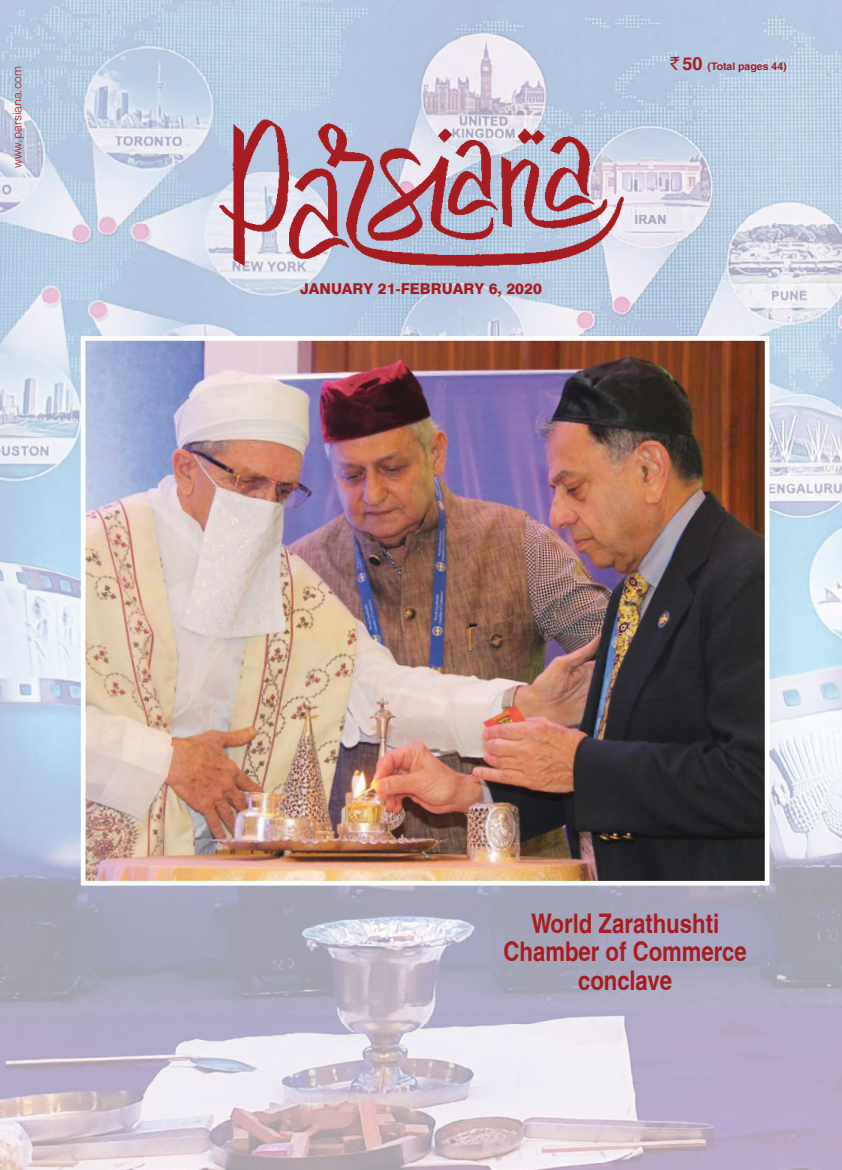
<style>
.page{position:relative;width:842px;height:1170px;background:#fff}
.page>*{position:absolute;margin:0;border:0;box-sizing:border-box;transform-origin:0 0}
.t1{font:700 condensed 27px/28.5px "Helvetica";color:#a71c20;text-align:center}
.t2{font:800 15px "Swiss 721 BT";color:#a71c20}
.t3{font:300 12px "Helvetica";color:#a71c20}
.t4{font:700 10.5px "Switzerland";color:#a71c20}
.s1{font-family:"Rupee Foradian";font-weight:400;font-size:18px}
.s2{font-size:18px}
</style>
<div class="page">
<img style="left:0;top:0;width:842px;height:1169px">
<img style="left:87px;top:342px;width:676px;height:537px">
<div style="left:81px;top:336px;width:688px;height:549px;border:5px solid #fff"></div>
<img style="left:214px;top:111px;width:416px;height:169px">
<p class="t3" style="left:10px;top:168px;width:104px;rotate:-90deg">www.parsiana.com</p>
<p class="t2" style="left:300px;top:280px;width:243px">JANUARY 21-FEBRUARY 6, 2020</p>
<p class="t4" style="left:671px;top:60px;width:118px"><span class="s1">`</span> <span class="s2">50</span> (Total pages 44)</p>
<p class="t1" style="left:503px;top:908px;width:245px">World Zarathushti<br>Chamber of Commerce conclave</p>
</div>
